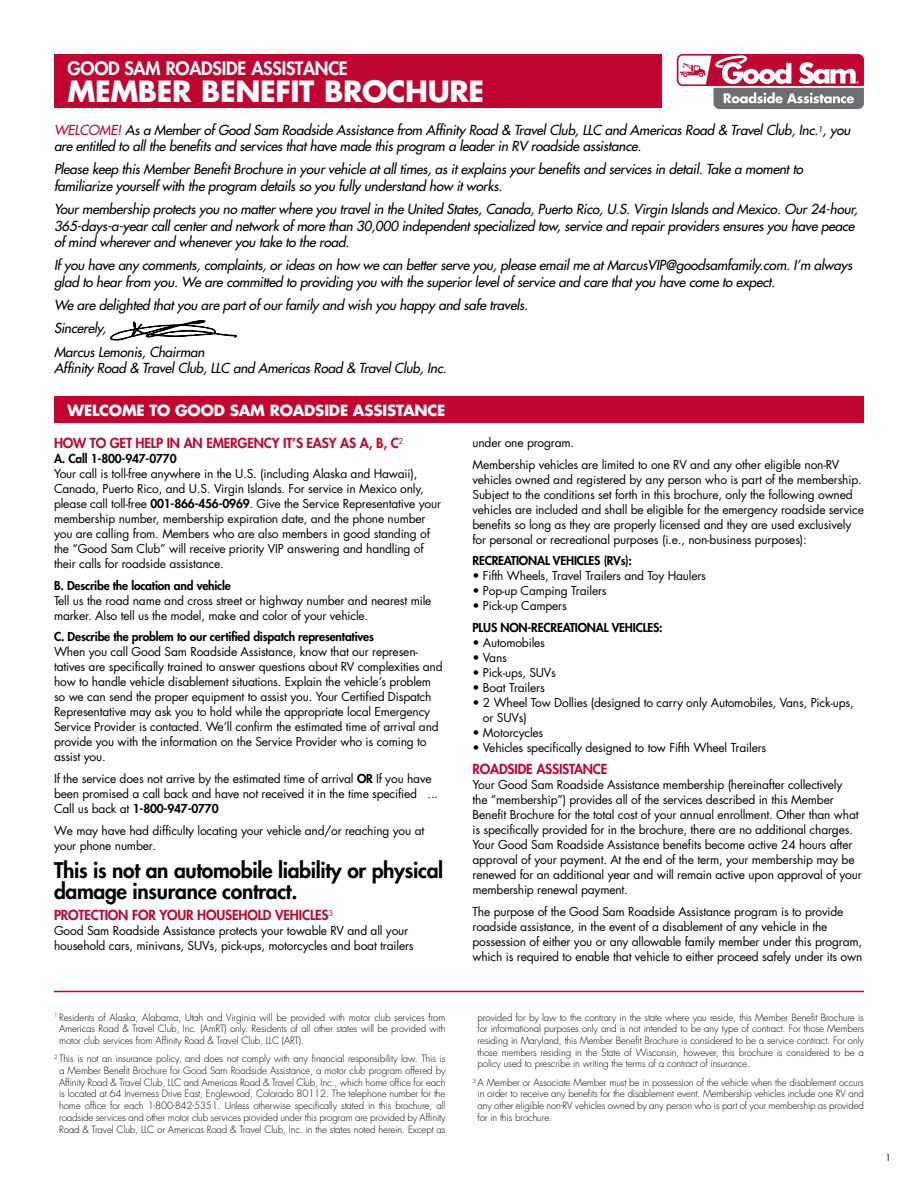
<style>
.page{position:relative;width:918px;height:1188px;background:#fff}
.page>*{position:absolute;margin:0;border:0;box-sizing:border-box;transform-origin:0 0}
.t1{font:700 28.5px "Futura Std";letter-spacing:-.015em;color:#fff}
.t2{font:800 21px/21px "Futura Std";letter-spacing:-.015em;color:#000}
.t3{font:800 18px "Futura Std";letter-spacing:-.015em;color:#fff}
.t4{font:700 15px "Futura Std";letter-spacing:-.015em;color:#fff}
.t5{font:italic 500 13.5px/16.5px "Futura Std";letter-spacing:-.015em;color:#000}
.t6{font:800 13.5px "Futura Std";letter-spacing:-.015em;color:#c00630}
.t7{font:12px/15px "Futura Std";letter-spacing:-.015em;color:#000}
.t8{font:800 12px "Futura Std";letter-spacing:-.015em;color:#000}
.t9{font:300 9.75px/11.7px "Futura Std";letter-spacing:-.015em;color:#000;text-align:justify}
.t10{font:9px "Futura Std";color:#000}
.s1{color:#c00630}
.s2{font-weight:800}
</style>
<div class="page">
<div style="left:54px;top:396px;width:810px;height:27px;background:#c00630"></div>
<svg style="left:110px;top:320px;width:127px;height:20px"></svg>
<hr style="left:54px;top:991px;width:810px;height:1px;background:#c00630">
<div style="left:54px;top:54px;width:608px;height:54px;background:#c00630"></div>
<svg style="left:677px;top:54px;width:187px;height:55px"></svg>
<h3 class="t3" style="left:68px;top:57px;width:282px">GOOD SAM ROADSIDE ASSISTANCE</h3>
<h1 class="t1" style="left:68px;top:72px;width:418px">MEMBER BENEFIT BROCHURE</h1>
<p class="t5" style="left:54px;top:122px;width:798px"><span class="s1">WELCOME!</span> As a Member of Good Sam Roadside Assistance from Affinity Road &amp; Travel Club, LLC and Americas Road &amp; Travel Club, Inc.<sup>1</sup>, you are entitled to all the benefits and services that have made this program a leader in RV roadside assistance.</p>
<p class="t5" style="left:54px;top:161px;width:751px">Please keep this Member Benefit Brochure in your vehicle at all times, as it explains your benefits and services in detail. Take a moment to familiarize yourself with the program details so you fully understand how it works.</p>
<p class="t5" style="left:54px;top:201px;width:805px">Your membership protects you no matter where you travel in the United States, Canada, Puerto Rico, U.S. Virgin Islands and Mexico. Our 24-hour,<br>365-days-a-year call center and network of more than 30,000 independent specialized tow, service and repair providers ensures you have peace of mind wherever and whenever you take to the road.</p>
<p class="t5" style="left:54px;top:257px;width:800px">If you have any comments, complaints, or ideas on how we can better serve you, please email me at MarcusVIP@goodsamfamily.com. I’m always glad to hear from you. We are committed to providing you with the superior level of service and care that you have come to expect.</p>
<p class="t5" style="left:54px;top:294px;width:476px;line-height:23.2px">We are delighted that you are part of our family and wish you happy and safe travels.<br>Sincerely,<br>Marcus Lemonis, Chairman</p>
<p class="t5" style="left:54px;top:360px;width:394px">Affinity Road &amp; Travel Club, LLC and Americas Road &amp; Travel Club, Inc.</p>
<p class="t4" style="left:68px;top:400px;width:379px">WELCOME TO GOOD SAM ROADSIDE ASSISTANCE</p>
<p class="t6" style="left:54px;top:434px;width:351px">HOW TO GET HELP IN AN EMERGENCY IT’S EASY AS A, B, C<sup>2</sup></p>
<p class="t8" style="left:54px;top:451px;width:124px">A. Call 1-800-947-0770</p>
<p class="t7" style="left:54px;top:466px;width:389px">Your call is toll-free anywhere in the U.S. (including Alaska and Hawaii), Canada, Puerto Rico, and U.S. Virgin Islands. For service in Mexico only, please call toll-free <span class="s2">001-866-456-0969</span>. Give the Service Representative your membership number, membership expiration date, and the phone number you are calling from. Members who are also members in good standing of the “Good Sam Club” will receive priority VIP answering and handling of their calls for roadside assistance.</p>
<p class="t8" style="left:54px;top:578px;width:178px">B. Describe the location and vehicle</p>
<p class="t7" style="left:54px;top:593px;width:379px">Tell us the road name and cross street or highway number and nearest mile marker. Also tell us the model, make and color of your vehicle.</p>
<p class="t8" style="left:54px;top:629px;width:322px">C. Describe the problem to our certified dispatch representatives</p>
<p class="t7" style="left:54px;top:645px;width:390px">When you call Good Sam Roadside Assistance, know that our represen&shy;tatives are specifically trained to answer questions about RV complexities and how to handle vehicle disablement situations. Explain the vehicle’s problem so we can send the proper equipment to assist you. Your Certified Dispatch Representative may ask you to hold while the appropriate local Emergency Service Provider is contacted. We’ll confirm the estimated time of arrival and provide you with the information on the Service Provider who is coming to assist you.</p>
<p class="t7" style="left:54px;top:771px;width:386px">If the service does not arrive by the estimated time of arrival <span class="s2">OR</span> If you have been promised a call back and have not received it in the time specified ...<br>Call us back at <span class="s2">1-800-947-0770</span></p>
<p class="t7" style="left:54px;top:823px;width:372px">We may have had difficulty locating your vehicle and/or reaching you at your phone number.</p>
<h2 class="t2" style="left:54px;top:859px;width:391px">This is not an automobile liability or physical damage insurance contract.</h2>
<p class="t6" style="left:54px;top:907px;width:281px">PROTECTION FOR YOUR HOUSEHOLD VEHICLES<sup>3</sup></p>
<p class="t7" style="left:54px;top:924px;width:361px">Good Sam Roadside Assistance protects your towable RV and all your household cars, minivans, SUVs, pick-ups, motorcycles and boat trailers</p>
<p class="t9" style="left:59px;top:1011px;width:388px;text-indent:-5px"><sup>1</sup> Residents of Alaska, Alabama, Utah and Virginia will be provided with motor club services from Americas Road &amp; Travel Club, Inc. (AmRT) only. Residents of all other states will be provided with motor club services from Affinity Road &amp; Travel Club, LLC (ART).</p>
<p class="t9" style="left:54px;top:1053px;width:393px;text-align:center"><sup>2</sup> This is not an insurance policy, and does not comply with any financial responsibility law. This is a Member Benefit Brochure for Good Sam Roadside Assistance, a motor club program offered by Affinity Road &amp; Travel Club, LLC and Americas Road &amp; Travel Club, Inc., which home office for each is located at 64 Inverness Drive East, Englewood, Colorado 80112. The telephone number for the home office for each 1-800-842-5351. Unless otherwise specifically stated in this brochure, all roadside services and other motor club services provided under this program are provided by Affinity Road &amp; Travel Club, LLC or Americas Road &amp; Travel Club, Inc. in the states noted herein. Except as</p>
<p class="t7" style="left:472px;top:432px;width:368px;line-height:21.8px">under one program.<br>Membership vehicles are limited to one RV and any other eligible non-RV</p>
<p class="t7" style="left:472px;top:472px;width:393px">vehicles owned and registered by any person who is part of the membership.<br>Subject to the conditions set forth in this brochure, only the following owned vehicles are included and shall be eligible for the emergency roadside service benefits so long as they are properly licensed and they are used exclusively for personal or recreational purposes (i.e., non-business purposes):</p>
<p class="t8" style="left:472px;top:553px;width:161px">RECREATIONAL VEHICLES (RVs):</p>
<p class="t7" style="left:472px;top:568px;width:235px">• Fifth Wheels, Travel Trailers and Toy Haulers</p>
<p class="t7" style="left:472px;top:583px;width:136px">• Pop-up Camping Trailers</p>
<p class="t7" style="left:472px;top:598px;width:96px">• Pick-up Campers</p>
<p class="t8" style="left:472px;top:620px;width:192px">PLUS NON-RECREATIONAL VEHICLES:</p>
<p class="t7" style="left:472px;top:635px;width:74px">• Automobiles</p>
<p class="t7" style="left:472px;top:650px;width:36px">• Vans</p>
<p class="t7" style="left:472px;top:665px;width:85px">• Pick-ups, SUVs</p>
<p class="t7" style="left:472px;top:680px;width:74px">• Boat Trailers</p>
<p class="t7" style="left:483px;top:695px;width:372px;text-indent:-10px">• 2 Wheel Tow Dollies (designed to carry only Automobiles, Vans, Pick-ups, or SUVs)</p>
<p class="t7" style="left:472px;top:725px;width:72px">• Motorcycles</p>
<p class="t7" style="left:472px;top:740px;width:295px">• Vehicles specifically designed to tow Fifth Wheel Trailers</p>
<p class="t6" style="left:472px;top:760px;width:136px">ROADSIDE ASSISTANCE</p>
<p class="t7" style="left:472px;top:777px;width:391px">Your Good Sam Roadside Assistance membership (hereinafter collectively<br>the “membership”) provides all of the services described in this Member Benefit Brochure for the total cost of your annual enrollment. Other than what is specifically provided for in the brochure, there are no additional charges.<br>Your Good Sam Roadside Assistance benefits become active 24 hours after approval of your payment. At the end of the term, your membership may be renewed for an additional year and will remain active upon approval of your membership renewal payment.</p>
<p class="t7" style="left:472px;top:904px;width:391px">The purpose of the Good Sam Roadside Assistance program is to provide roadside assistance, in the event of a disablement of any vehicle in the possession of either you or any allowable family member under this program, which is required to enable that vehicle to either proceed safely under its own</p>
<p class="t9" style="left:478px;top:1011px;width:388px">provided for by law to the contrary in the state where you reside, this Member Benefit Brochure is for informational purposes only and is not intended to be any type of contract. For those Members residing in Maryland, this Member Benefit Brochure is considered to be a service contract. For only those members residing in the State of Wisconsin, however, this brochure is considered to be a policy used to prescribe in writing the terms of a contract of insurance.</p>
<p class="t9" style="left:478px;top:1077px;width:388px;text-indent:-5px"><sup>3</sup> A Member or Associate Member must be in possession of the vehicle when the disablement occurs in order to receive any benefits for the disablement event. Membership vehicles include one RV and any other eligible non-RV vehicles owned by any person who is part of your membership as provided for in this brochure.</p>
<p class="t10" style="left:885px;top:1152px;width:7px">1</p>
</div>
